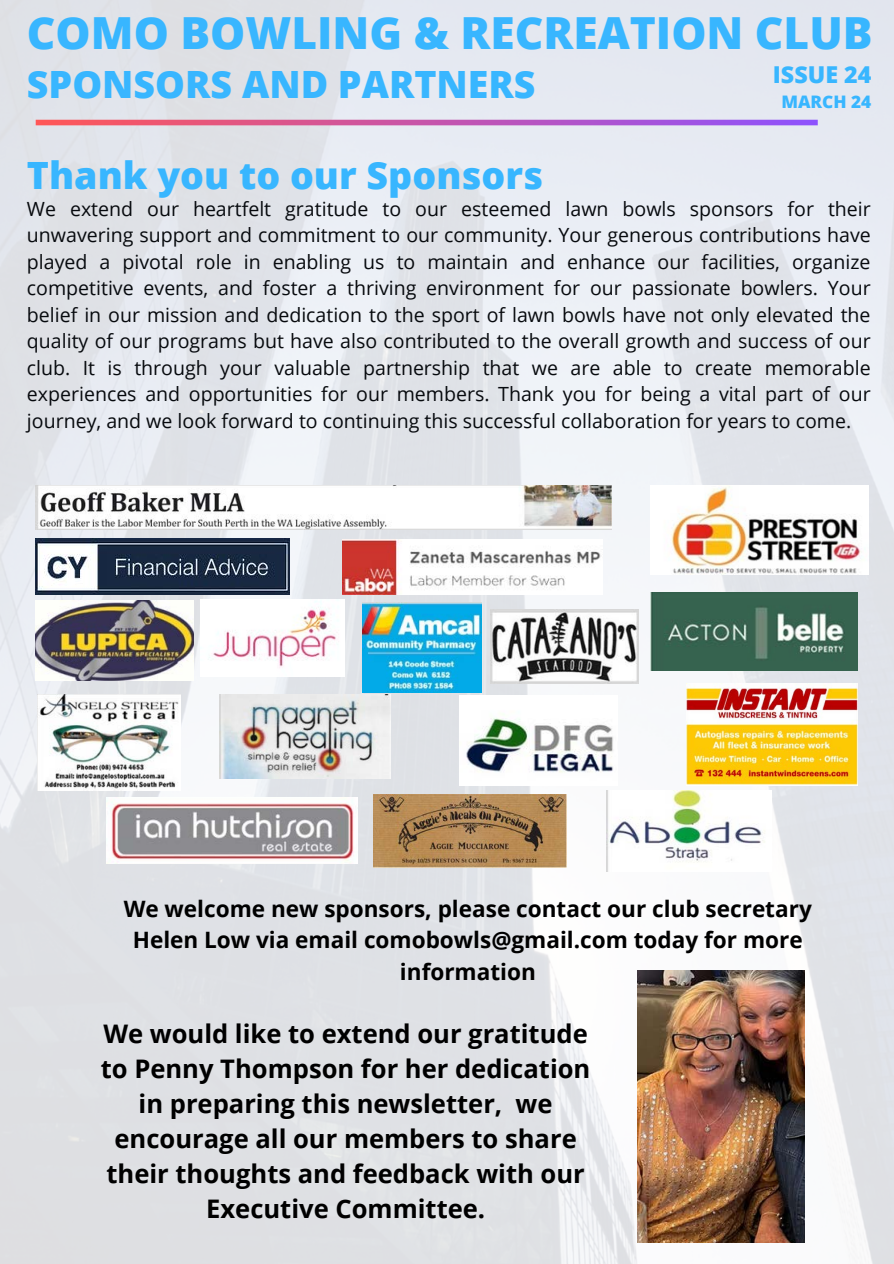
<style>
.page{position:relative;width:894px;height:1264px;background:#fff}
.page>*{position:absolute;margin:0;border:0;box-sizing:border-box;transform-origin:0 0}
.t1{font:800 44.25px "Open Sans";color:#38b6ff}
.t2{font:800 37.5px "Open Sans";color:#38b6ff}
.t3{font:700 25.5px/34.8px "Open Sans";color:#000;text-align:center}
.t4{font:800 23.25px "Open Sans";color:#38b6ff}
.t5{font:700 22.5px/31.5px "Open Sans";color:#000;text-align:center}
.t6{font:19.5px/26.5px "Open Sans";color:#070a0e;text-align:justify}
.t7{font:800 17.25px "Open Sans";color:#38b6ff}
</style>
<div class="page">
<img style="left:0;top:0;width:893px;height:1263px">
<svg style="left:36px;top:120px;width:781px;height:5px;background:#c654aa"></svg>
<img style="left:36px;top:485px;width:575px;height:44px">
<img style="left:36px;top:600px;width:157px;height:80px">
<img style="left:490px;top:609px;width:148px;height:74px">
<img style="left:459px;top:696px;width:158px;height:90px">
<img style="left:362px;top:602px;width:119px;height:90px">
<img style="left:650px;top:592px;width:207px;height:79px">
<img style="left:650px;top:485px;width:218px;height:89px">
<img style="left:37px;top:694px;width:143px;height:96px">
<img style="left:200px;top:599px;width:144px;height:77px">
<img style="left:220px;top:694px;width:171px;height:85px">
<img style="left:606px;top:790px;width:165px;height:81px">
<img style="left:106px;top:797px;width:251px;height:67px">
<img style="left:36px;top:538px;width:253px;height:56px">
<img style="left:342px;top:539px;width:260px;height:55px">
<img style="left:373px;top:794px;width:193px;height:73px">
<img style="left:685px;top:684px;width:171px;height:101px">
<img style="left:637px;top:970px;width:167px;height:272px">
<p class="t1" style="left:27px;top:1px;width:847px">COMO BOWLING &amp; RECREATION CLUB</p>
<p class="t2" style="left:27px;top:58px;width:510px">SPONSORS AND PARTNERS</p>
<p class="t4" style="left:772px;top:58px;width:100px">ISSUE 24</p>
<p class="t7" style="left:781px;top:90px;width:91px">MARCH 24</p>
<h6 class="t2" style="left:27px;top:149px;width:517px">Thank you to our Sponsors</h6>
<p class="t6" style="left:27px;top:195px;width:845px">We extend our heartfelt gratitude to our esteemed lawn bowls sponsors for their unwavering support and commitment to our community. Your generous contributions have played a pivotal role in enabling us to maintain and enhance our facilities, organize competitive events, and foster a thriving environment for our passionate bowlers. Your belief in our mission and dedication to the sport of lawn bowls have not only elevated the quality of our programs but have also contributed to the overall growth and success of our club. It is through your valuable partnership that we are able to create memorable experiences and opportunities for our members. Thank you for being a vital part of our journey, and we look forward to continuing this successful collaboration for years to come.</p>
<h5 class="t5" style="left:124px;top:892px;width:689px">We welcome new sponsors, please contact our club secretary<br>Helen Low via email comobowls@gmail.com today for more information</h5>
<p class="t3" style="left:101px;top:1015px;width:491px">We would like to extend our gratitude to Penny Thompson for her dedication in preparing this newsletter, we encourage all our members to share their thoughts and feedback with our Executive Committee.</p>
</div>
